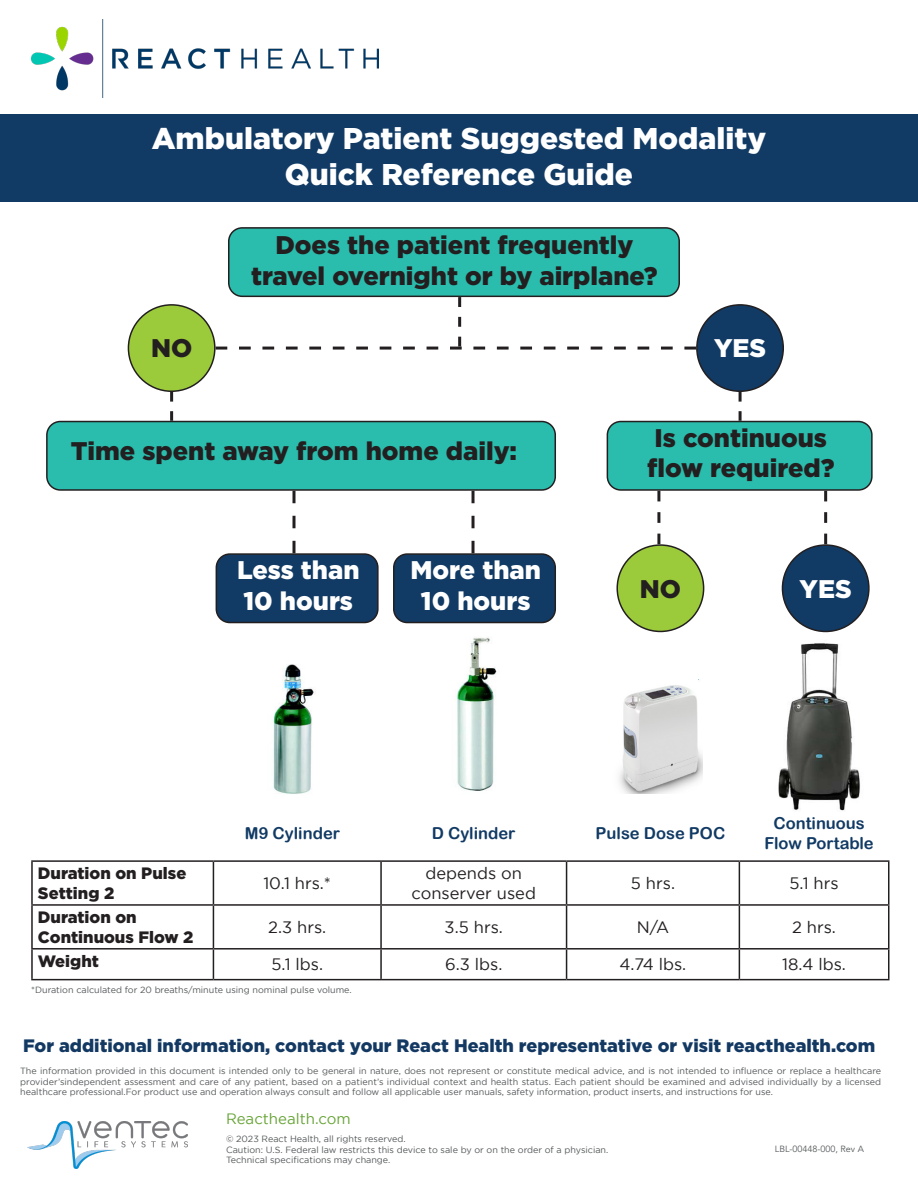
<style>
.page{position:relative;width:918px;height:1188px;background:#fff}
.page>*{position:absolute;margin:0;border:0;box-sizing:border-box;transform-origin:0 0}
.t1{font:900 30px "Gotham";color:#fff}
.t2{font:900 25.5px/30.6px "Gotham";color:#231f20;text-align:center}
.t3{font:900 25.5px "Gotham";color:#fff}
.t4{font:900 18px "Gotham";color:#133963}
.t5{font:16.5px/19.8px "Gotham";color:#231f20;text-align:center}
.t6{font:900 16.5px/19.8px "Gotham";color:#231f20}
.t7{font:16.5px/19.8px "Arial Rounded MT Bold";color:#113a64;text-align:center}
.t8{font:15px "Gotham";color:#66a436}
.t9{font:9px/10.8px "Gotham";color:#545759}
.t10{font:9px "Avenir";color:#545759}
</style>
<div class="page">
<div style="left:0;top:114px;width:918px;height:88px;background:#113a64"></div>
<img style="left:31px;top:20px;width:348px;height:77px">
<img style="left:27px;top:1121px;width:161px;height:47px">
<div style="left:229px;top:228px;width:450px;height:68px;background:#2abcac;border-radius:14px"></div>
<div style="left:228px;top:227px;width:452px;height:70px;border:2px solid #231f20;border-radius:14px"></div>
<div style="left:128px;top:305px;width:87px;height:86px;background:#9bca3b;border-radius:50%"></div>
<div style="left:128px;top:304px;width:88px;height:88px;border:2px solid #231f20;border-radius:50%"></div>
<div style="left:697px;top:305px;width:86px;height:86px;background:#113a64;border-radius:50%"></div>
<div style="left:696px;top:304px;width:88px;height:88px;border:2px solid #231f20;border-radius:50%"></div>
<svg style="left:216px;top:297px;width:480px;height:53px"></svg>
<div style="left:47px;top:422px;width:508px;height:68px;background:#2abcac;border-radius:14px"></div>
<div style="left:46px;top:421px;width:510px;height:70px;border:2px solid #231f20;border-radius:14px"></div>
<div style="left:607px;top:422px;width:265px;height:68px;background:#2abcac;border-radius:14px"></div>
<div style="left:607px;top:421px;width:266px;height:70px;border:2px solid #231f20;border-radius:14px"></div>
<svg style="left:170px;top:392px;width:3px;height:29px"></svg>
<svg style="left:739px;top:392px;width:3px;height:29px"></svg>
<div style="left:617px;top:545px;width:87px;height:86px;background:#9bca3b;border-radius:50%"></div>
<div style="left:616px;top:544px;width:88px;height:88px;border:2px solid #231f20;border-radius:50%"></div>
<div style="left:782px;top:545px;width:87px;height:86px;background:#113a64;border-radius:50%"></div>
<div style="left:782px;top:544px;width:88px;height:88px;border:2px solid #231f20;border-radius:50%"></div>
<div style="left:216px;top:554px;width:162px;height:69px;background:#113a64;border-radius:14px"></div>
<div style="left:216px;top:553px;width:163px;height:70px;border:2px solid #231f20;border-radius:14px"></div>
<div style="left:394px;top:554px;width:161px;height:69px;background:#113a64;border-radius:14px"></div>
<div style="left:393px;top:553px;width:163px;height:70px;border:2px solid #231f20;border-radius:14px"></div>
<svg style="left:293px;top:491px;width:3px;height:62px"></svg>
<svg style="left:472px;top:491px;width:3px;height:62px"></svg>
<svg style="left:657px;top:491px;width:3px;height:53px"></svg>
<svg style="left:824px;top:491px;width:3px;height:53px"></svg>
<img style="left:273px;top:664px;width:41px;height:130px">
<img style="left:456px;top:637px;width:41px;height:154px">
<img style="left:619px;top:679px;width:84px;height:114px">
<img style="left:778px;top:643px;width:82px;height:168px">
<hr style="left:31px;top:860px;width:182px;height:2px;background:#231f20">
<hr style="left:31px;top:862px;width:2px;height:42px;background:#231f20">
<hr style="left:213px;top:860px;width:168px;height:2px;background:#231f20">
<hr style="left:213px;top:862px;width:1px;height:42px;background:#231f20">
<hr style="left:381px;top:860px;width:186px;height:2px;background:#231f20">
<hr style="left:380px;top:862px;width:2px;height:42px;background:#231f20">
<hr style="left:567px;top:860px;width:172px;height:2px;background:#231f20">
<hr style="left:566px;top:862px;width:1px;height:42px;background:#231f20">
<hr style="left:739px;top:860px;width:151px;height:2px;background:#231f20">
<hr style="left:739px;top:862px;width:1px;height:42px;background:#231f20">
<hr style="left:888px;top:862px;width:2px;height:42px;background:#231f20">
<hr style="left:31px;top:904px;width:182px;height:2px;background:#231f20">
<hr style="left:31px;top:906px;width:2px;height:42px;background:#231f20">
<hr style="left:213px;top:904px;width:168px;height:2px;background:#231f20">
<hr style="left:213px;top:906px;width:1px;height:42px;background:#231f20">
<hr style="left:381px;top:904px;width:186px;height:2px;background:#231f20">
<hr style="left:380px;top:906px;width:2px;height:42px;background:#231f20">
<hr style="left:567px;top:904px;width:172px;height:2px;background:#231f20">
<hr style="left:566px;top:906px;width:1px;height:42px;background:#231f20">
<hr style="left:739px;top:904px;width:151px;height:2px;background:#231f20">
<hr style="left:739px;top:906px;width:1px;height:42px;background:#231f20">
<hr style="left:888px;top:906px;width:2px;height:42px;background:#231f20">
<hr style="left:31px;top:948px;width:182px;height:2px;background:#231f20">
<hr style="left:31px;top:950px;width:2px;height:29px;background:#231f20">
<hr style="left:213px;top:948px;width:168px;height:2px;background:#231f20">
<svg style="left:213px;top:950px;width:1px;height:29px"></svg>
<hr style="left:381px;top:948px;width:186px;height:2px;background:#231f20">
<hr style="left:380px;top:950px;width:2px;height:29px;background:#231f20">
<hr style="left:567px;top:948px;width:172px;height:2px;background:#231f20">
<svg style="left:566px;top:950px;width:1px;height:29px"></svg>
<hr style="left:739px;top:948px;width:151px;height:2px;background:#231f20">
<svg style="left:739px;top:950px;width:1px;height:29px"></svg>
<hr style="left:888px;top:950px;width:2px;height:29px;background:#231f20">
<hr style="left:31px;top:979px;width:182px;height:1px;background:#231f20">
<hr style="left:213px;top:979px;width:168px;height:1px;background:#231f20">
<hr style="left:381px;top:979px;width:186px;height:1px;background:#231f20">
<hr style="left:567px;top:979px;width:172px;height:1px;background:#231f20">
<hr style="left:739px;top:979px;width:151px;height:1px;background:#231f20">
<p class="t1" style="left:152px;top:121px;width:616px">Ambulatory Patient Suggested Modality</p>
<p class="t1" style="left:285px;top:157px;width:350px">Quick Reference Guide</p>
<p class="t2" style="left:251px;top:229px;width:408px">Does the patient frequently travel overnight or by airplane?</p>
<p class="t2" style="left:151px;top:332px;width:43px">NO</p>
<p class="t3" style="left:714px;top:334px;width:54px">YES</p>
<p class="t2" style="left:71px;top:435px;width:448px">Time spent away from home daily:</p>
<p class="t3" style="left:237px;top:556px;width:124px">Less than</p>
<p class="t3" style="left:244px;top:586px;width:111px">10 hours</p>
<p class="t3" style="left:410px;top:556px;width:132px">More than</p>
<p class="t3" style="left:421px;top:586px;width:111px">10 hours</p>
<p class="t2" style="left:655px;top:422px;width:174px">Is continuous</p>
<p class="t2" style="left:647px;top:453px;width:189px">flow required?</p>
<p class="t2" style="left:640px;top:573px;width:43px">NO</p>
<p class="t3" style="left:800px;top:574px;width:54px">YES</p>
<p class="t7" style="left:245px;top:823px;width:97px">M9 Cylinder</p>
<p class="t7" style="left:432px;top:823px;width:85px">D Cylinder</p>
<p class="t7" style="left:596px;top:823px;width:131px">Pulse Dose POC</p>
<p class="t7" style="left:764px;top:813px;width:111px">Continuous<br>Flow Portable</p>
<p class="t6" style="left:38px;top:863px;width:150px">Duration on Pulse<br>Setting 2</p>
<p class="t5" style="left:263px;top:873px;width:69px">10.1 hrs.*</p>
<p class="t5" style="left:412px;top:863px;width:126px">depends on conserver used</p>
<p class="t5" style="left:631px;top:873px;width:46px">5 hrs.</p>
<p class="t5" style="left:789px;top:873px;width:51px">5.1 hrs</p>
<p class="t6" style="left:38px;top:907px;width:157px">Duration on<br>Continuous Flow 2</p>
<p class="t5" style="left:268px;top:917px;width:60px">2.3 hrs.</p>
<p class="t5" style="left:445px;top:917px;width:60px">3.5 hrs.</p>
<p class="t5" style="left:637px;top:917px;width:34px">N/A</p>
<p class="t5" style="left:792px;top:917px;width:45px">2 hrs.</p>
<p class="t6" style="left:38px;top:951px;width:62px">Weight</p>
<p class="t5" style="left:271px;top:954px;width:53px">5.1 lbs.</p>
<p class="t5" style="left:445px;top:954px;width:59px">6.3 lbs.</p>
<p class="t5" style="left:620px;top:954px;width:68px">4.74 lbs.</p>
<p class="t5" style="left:782px;top:954px;width:65px">18.4 lbs.</p>
<p class="t9" style="left:31px;top:985px;width:322px">*Duration calculated for 20 breaths/minute using nominal pulse volume.</p>
<p class="t4" style="left:23px;top:1035px;width:854px">For additional information, contact your React Health representative or visit reacthealth.com</p>
<p class="t9" style="left:20px;top:1065px;width:863px;text-align:justify">The information provided in this document is intended only to be general in nature, does not represent or constitute medical advice, and is not intended to influence or replace a healthcare provider’sindependent assessment and care of any patient, based on a patient’s individual context and health status. Each patient should be examined and advised individually by a licensed healthcare professional.For product use and operation always consult and follow all applicable user manuals, safety information, product inserts, and instructions for use.</p>
<p class="t8" style="left:226px;top:1111px;width:126px">Reacthealth.com</p>
<p class="t9" style="left:226px;top:1133px;width:384px">© 2023 React Health, all rights reserved.<br>Caution: U.S. Federal law restricts this device to sale by or on the order of a physician.</p>
<p class="t9" style="left:226px;top:1155px;width:166px">Technical specifications may change.</p>
<p class="t10" style="left:775px;top:1144px;width:91px">LBL-00448-000, Rev A</p>
</div>
